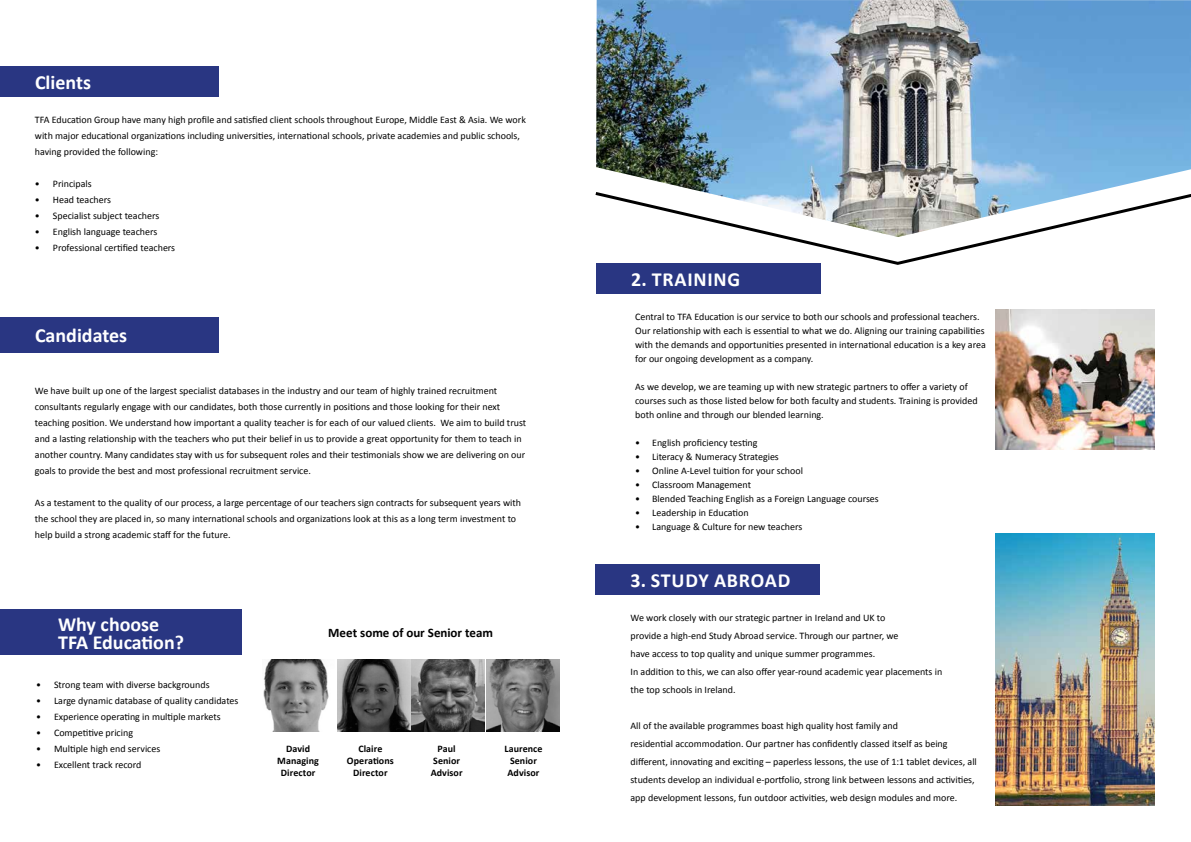
<style>
.page{position:relative;width:1191px;height:842px;background:#fff}
.page>*{position:absolute;margin:0;border:0;box-sizing:border-box;transform-origin:0 0}
.t1{font:700 20px/18px "Calibri";color:#fff}
.t2{font:700 20px "Calibri";letter-spacing:.04em;color:#fff}
.t3{font:700 13px "Calibri";letter-spacing:-.005em;color:#000}
.t4{font:10px/16px "Calibri";color:#000}
.t5{font:700 10px/12px "Calibri";letter-spacing:.005em;color:#000;text-align:center}
</style>
<div class="page">
<div style="left:595px;top:564px;width:225px;height:30px;background:#293682"></div>
<div style="left:596px;top:263px;width:225px;height:31px;background:#293682"></div>
<img style="left:996px;top:310px;width:159px;height:139px">
<img style="left:996px;top:533px;width:159px;height:273px">
<img style="left:596px;top:0;width:595px;height:190px">
<svg style="left:595px;top:190px;width:596px;height:75px"></svg>
<div style="left:0;top:610px;width:241px;height:45px;background:#293682"></div>
<div style="left:0;top:318px;width:218px;height:35px;background:#293682"></div>
<div style="left:0;top:66px;width:218px;height:30px;background:#293682"></div>
<img style="left:487px;top:659px;width:72px;height:73px">
<img style="left:412px;top:659px;width:72px;height:73px">
<img style="left:338px;top:659px;width:72px;height:73px">
<img style="left:263px;top:659px;width:66px;height:73px">
<h1 class="t1" style="left:35px;top:72px;width:57px">Clients</h1>
<p class="t4" style="left:35px;top:112px;width:492px">TFA Education Group have many high profile and satisfied client schools throughout Europe, Middle East &amp; Asia. We work with major educational organizations including universities, international schools, private academies and public schools, having provided the following:</p>
<p class="t4" style="left:35px;top:176px;width:58px">• Principals</p>
<p class="t4" style="left:35px;top:192px;width:78px">• Head teachers</p>
<p class="t4" style="left:35px;top:208px;width:126px">• Specialist subject teachers</p>
<p class="t4" style="left:35px;top:224px;width:124px">• English language teachers</p>
<p class="t4" style="left:35px;top:240px;width:142px">• Professional certified teachers</p>
<h1 class="t1" style="left:35px;top:325px;width:93px">Candidates</h1>
<p class="t4" style="left:35px;top:383px;width:493px">We have built up one of the largest specialist databases in the industry and our team of highly trained recruitment consultants regularly engage with our candidates, both those currently in positions and those looking for their next teaching position. We understand how important a quality teacher is for each of our valued clients. We aim to build trust and a lasting relationship with the teachers who put their belief in us to provide a great opportunity for them to teach in another country. Many candidates stay with us for subsequent roles and their testimonials show we are delivering on our goals to provide the best and most professional recruitment service.</p>
<p class="t4" style="left:35px;top:495px;width:488px">As a testament to the quality of our process, a large percentage of our teachers sign contracts for subsequent years with the school they are placed in, so many international schools and organizations look at this as a long term investment to help build a strong academic staff for the future.</p>
<h1 class="t1" style="left:58px;top:614px;width:127px">Why choose<br>TFA Education?</h1>
<p class="t4" style="left:36px;top:677px;width:175px">• Strong team with diverse backgrounds</p>
<p class="t4" style="left:36px;top:693px;width:204px">• Large dynamic database of quality candidates</p>
<p class="t4" style="left:36px;top:709px;width:186px">• Experience operating in multiple markets</p>
<p class="t4" style="left:36px;top:725px;width:99px">• Competitive pricing</p>
<p class="t4" style="left:36px;top:741px;width:126px">• Multiple high end services</p>
<p class="t4" style="left:36px;top:757px;width:107px">• Excellent track record</p>
<h2 class="t3" style="left:328px;top:624px;width:166px">Meet some of our Senior team</h2>
<p class="t5" style="left:277px;top:742px;width:43px">David<br>Managing<br>Director</p>
<p class="t5" style="left:347px;top:742px;width:48px">Claire<br>Operations<br>Director</p>
<p class="t5" style="left:431px;top:742px;width:33px">Paul<br>Senior<br>Advisor</p>
<p class="t5" style="left:504px;top:742px;width:40px">Laurence<br>Senior<br>Advisor</p>
<h1 class="t2" style="left:631px;top:267px;width:110px">2. TRAINING</h1>
<p class="t4" style="left:635px;top:309px;width:352px;line-height:14px">Central to TFA Education is our service to both our schools and professional teachers.<br>Our relationship with each is essential to what we do. Aligning our training capabilities with the demands and opportunities presented in international education is a key area for our ongoing development as a company.</p>
<p class="t4" style="left:635px;top:379px;width:344px;line-height:14px">As we develop, we are teaming up with new strategic partners to offer a variety of courses such as those listed below for both faculty and students. Training is provided both online and through our blended learning.</p>
<p class="t4" style="left:635px;top:434px;width:124px">• English proficiency testing</p>
<p class="t4" style="left:635px;top:448px;width:145px">• Literacy &amp; Numeracy Strategies</p>
<p class="t4" style="left:635px;top:462px;width:169px">• Online A-Level tuition for your school</p>
<p class="t4" style="left:635px;top:476px;width:117px">• Classroom Management</p>
<p class="t4" style="left:635px;top:490px;width:245px">• Blended Teaching English as a Foreign Language courses</p>
<p class="t4" style="left:635px;top:504px;width:115px">• Leadership in Education</p>
<p class="t4" style="left:635px;top:518px;width:169px">• Language &amp; Culture for new teachers</p>
<h1 class="t2" style="left:630px;top:568px;width:161px">3. STUDY ABROAD</h1>
<p class="t4" style="left:630px;top:608px;width:313px;line-height:18px">We work closely with our strategic partner in Ireland and UK to<br>provide a high-end Study Abroad service. Through our partner, we<br>have access to top quality and unique summer programmes.<br>In addition to this, we can also offer year-round academic year placements in the top schools in Ireland.</p>
<p class="t4" style="left:630px;top:716px;width:348px;line-height:18px">All of the available programmes boast high quality host family and<br>residential accommodation. Our partner has confidently classed itself as being different, innovating and exciting – paperless lessons, the use of 1:1 tablet devices, all students develop an individual e-portfolio, strong link between lessons and activities, app development lessons, fun outdoor activities, web design modules and more.</p>
</div>
